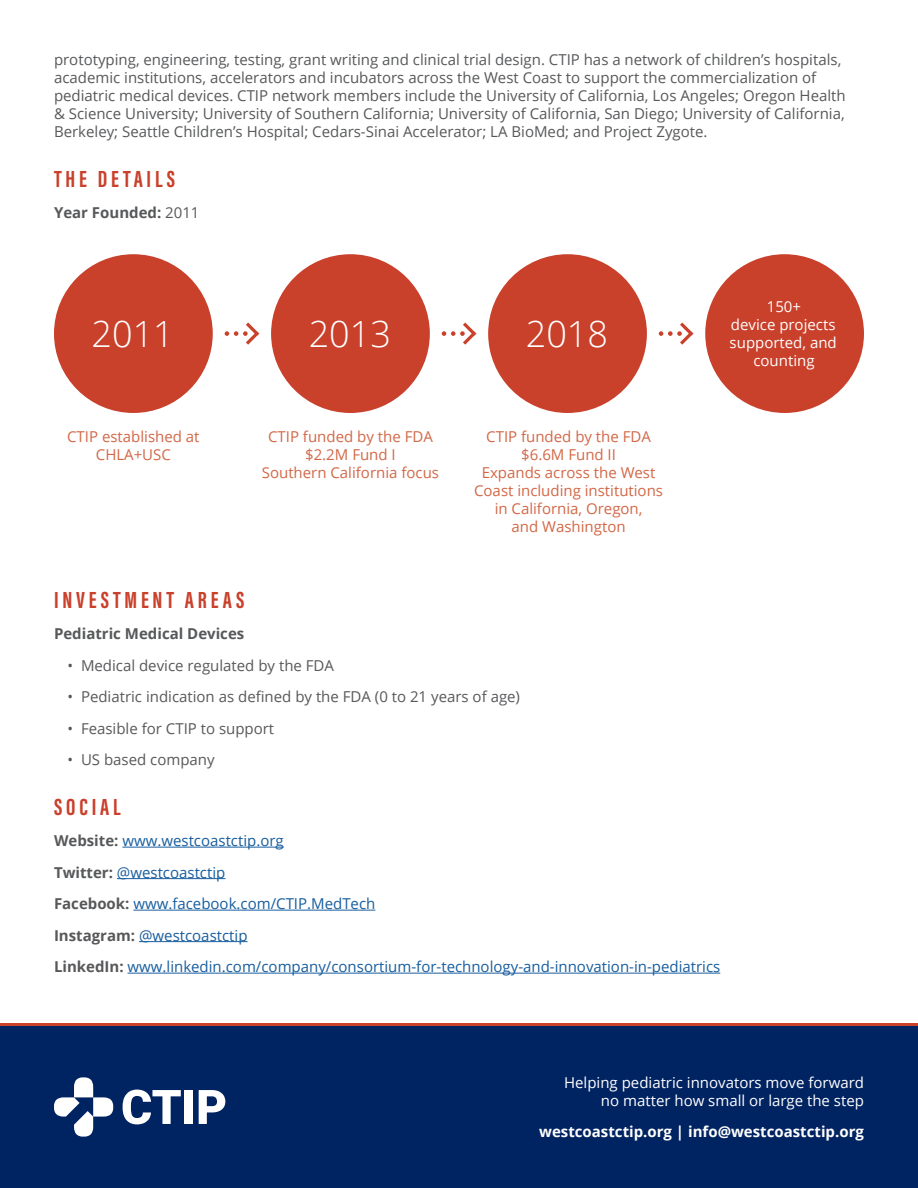
<style>
.page{position:relative;width:918px;height:1188px;background:#fff}
.page>*{position:absolute;margin:0;border:0;box-sizing:border-box;transform-origin:0 0}
.t1{font:300 36px "Open Sans";color:#fff}
.t2{font:700 24px "Acumin Pro Extra Cond";letter-spacing:.16em;color:#c9402b}
.t3{font:15px/18px "Open Sans";color:#57585a}
.t4{font:15px/31.5px "Open Sans";color:#175d9e}
.t5{font:15px/18px "Open Sans";color:#d36746;text-align:center}
.t6{font:15px/18px "Open Sans";color:#fff;text-align:right}
.t7{font:700 15px "Open Sans";color:#fff}
.t8{font:700 15px "Open Sans";color:#57585a}
.s1{font-weight:400}
.s2{font-weight:700;color:#57585a}
</style>
<div class="page">
<div style="left:0;top:1026px;width:918px;height:162px;background:#002361"></div>
<svg style="left:123px;top:1090px;width:58px;height:34px"></svg>
<div style="left:185px;top:1090px;width:8px;height:34px;background:#fff"></div>
<svg style="left:199px;top:1090px;width:26px;height:34px"></svg>
<svg style="left:54px;top:1077px;width:59px;height:60px"></svg>
<hr style="left:0;top:1023px;width:918px;height:3px;background:#c9402b">
<div style="left:271px;top:254px;width:159px;height:159px;background:#c9402b;border-radius:50%"></div>
<div style="left:488px;top:254px;width:159px;height:159px;background:#c9402b;border-radius:50%"></div>
<div style="left:705px;top:254px;width:159px;height:159px;background:#c9402b;border-radius:50%"></div>
<div style="left:54px;top:254px;width:159px;height:159px;background:#c9402b;border-radius:50%"></div>
<svg style="left:225px;top:323px;width:34px;height:22px"></svg>
<svg style="left:442px;top:323px;width:34px;height:22px"></svg>
<svg style="left:659px;top:323px;width:34px;height:22px"></svg>
<hr style="left:122px;top:847px;width:162px;height:1px;background:#175d9e">
<hr style="left:117px;top:878px;width:108px;height:1px;background:#175d9e">
<hr style="left:133px;top:910px;width:242px;height:1px;background:#175d9e">
<hr style="left:139px;top:941px;width:109px;height:1px;background:#175d9e">
<hr style="left:128px;top:973px;width:592px;height:1px;background:#175d9e">
<p class="t3" style="left:54px;top:51px;width:793px">prototyping, engineering, testing, grant writing and clinical trial design. CTIP has a network of children’s hospitals, academic institutions, accelerators and incubators across the West Coast to support the commercialization of pediatric medical devices. CTIP network members include the University of California, Los Angeles; Oregon Health &amp; Science University; University of Southern California; University of California, San Diego; University of California, Berkeley; Seattle Children’s Hospital; Cedars-Sinai Accelerator; LA BioMed; and Project Zygote.</p>
<h2 class="t2" style="left:54px;top:164px;width:123px">THE DETAILS</h2>
<p class="t8" style="left:54px;top:202px;width:147px">Year Founded: <span class="s1">2011</span></p>
<h1 class="t1" style="left:92px;top:310px;width:84px">2011</h1>
<h1 class="t1" style="left:309px;top:310px;width:84px">2013</h1>
<h1 class="t1" style="left:526px;top:310px;width:84px">2018</h1>
<p class="t6" style="left:730px;top:298px;width:109px;text-align:center">150+<br>device projects supported, and counting</p>
<p class="t5" style="left:67px;top:427px;width:134px">CTIP established at<br>CHLA+USC</p>
<p class="t5" style="left:262px;top:427px;width:179px">CTIP funded by the FDA $2.2M Fund I<br>Southern California focus</p>
<p class="t5" style="left:474px;top:427px;width:190px">CTIP funded by the FDA $6.6M Fund II<br>Expands across the West<br>Coast including institutions in California, Oregon,<br>and Washington</p>
<h2 class="t2" style="left:54px;top:585px;width:192px">INVESTMENT AREAS</h2>
<p class="t8" style="left:54px;top:623px;width:192px">Pediatric Medical Devices</p>
<p class="t3" style="left:68px;top:656px;width:268px">• Medical device regulated by the FDA</p>
<p class="t3" style="left:68px;top:687px;width:454px">• Pediatric indication as defined by the FDA (0 to 21 years of age)</p>
<p class="t3" style="left:68px;top:719px;width:208px">• Feasible for CTIP to support</p>
<p class="t3" style="left:68px;top:750px;width:149px">• US based company</p>
<h2 class="t2" style="left:54px;top:792px;width:68px">SOCIAL</h2>
<p class="t4" style="left:54px;top:824px;width:668px"><span class="s2">Website:</span> www.westcoastctip.org<br><span class="s2">Twitter:</span> @westcoastctip<br><span class="s2">Facebook:</span> www.facebook.com/CTIP.MedTech<br><span class="s2">Instagram:</span> @westcoastctip<br><span class="s2">LinkedIn:</span> www.linkedin.com/company/consortium-for-technology-and-innovation-in-pediatrics</p>
<p class="t6" style="left:564px;top:1073px;width:301px">Helping pediatric innovators move forward no matter how small or large the step</p>
<p class="t7" style="left:539px;top:1121px;width:326px">westcoastctip.org | info@westcoastctip.org</p>
</div>
